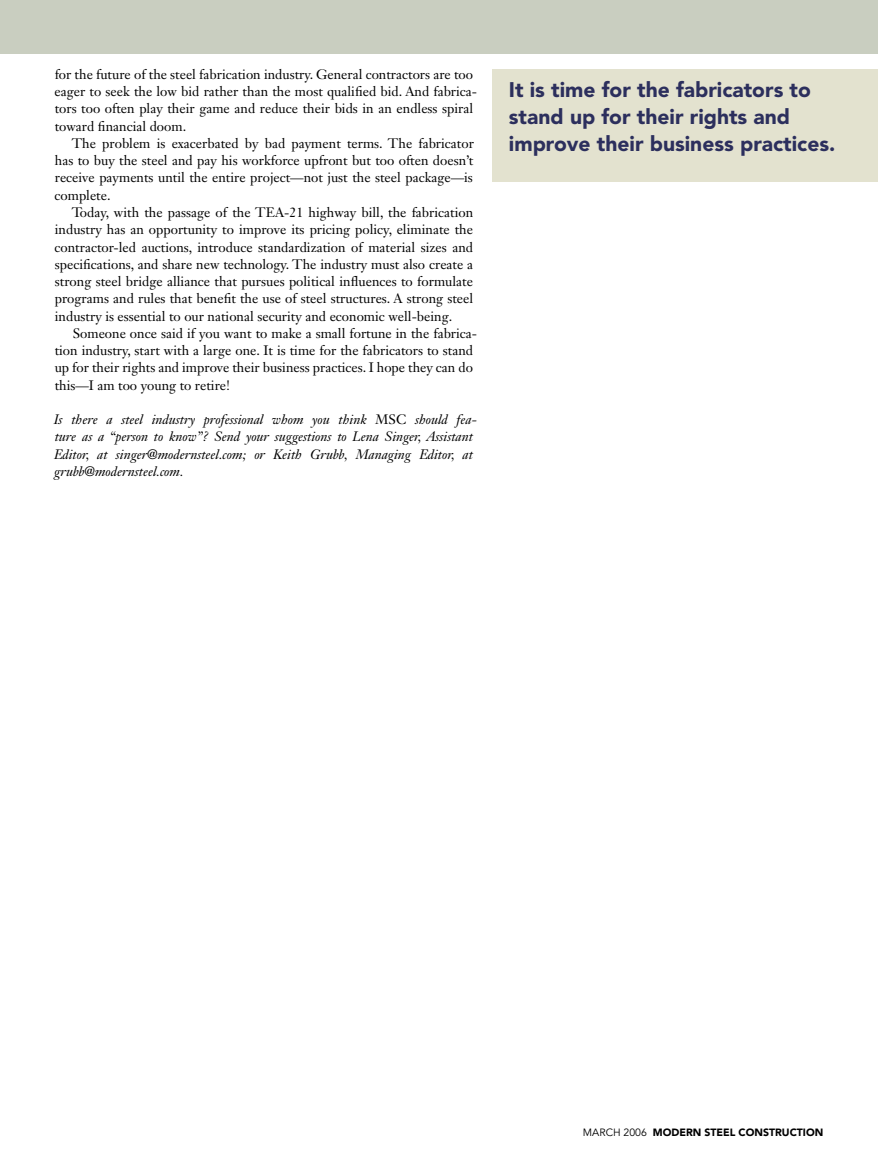
<style>
.page{position:relative;width:878px;height:1175px;background:#fff}
.page>*{position:absolute;margin:0;border:0;box-sizing:border-box;transform-origin:0 0}
.t1{font:900 21px/27px "Avenir LT Std";color:#2c2f5d}
.t2{font:13.5px/17.2px "Janson Text LT Std";color:#000}
.t3{font:italic 13.5px/17.2px "Janson Text LT Std";color:#000}
.t4{font:900 10.5px "Avenir LT Std";color:#000}
.s1{font-style:normal}
.s2{font-weight:400}
</style>
<div class="page">
<div style="left:0;top:0;width:878px;height:54px;background:#c9cec0"></div>
<div style="left:492px;top:69px;width:386px;height:113px;background:#e3e2cf"></div>
<p class="t2" style="left:55px;top:66px;width:424px">for the future of the steel fabrication industry. General contractors are too eager to seek the low bid rather than the most qualified bid. And fabrica&shy;tors too often play their game and reduce their bids in an endless spiral toward financial doom.</p>
<p class="t2" style="left:55px;top:135px;width:421px;text-align:justify;text-indent:17px">The problem is exacerbated by bad payment terms. The fabricator has to buy the steel and pay his workforce upfront but too often doesn’t receive payments until the entire project—not just the steel package—is complete.</p>
<p class="t2" style="left:55px;top:204px;width:420px;text-align:justify;text-indent:17px">Today, with the passage of the TEA-21 highway bill, the fabrication industry has an opportunity to improve its pricing policy, eliminate the contractor-led auctions, introduce standardization of material sizes and specifications, and share new technology. The industry must also create a strong steel bridge alliance that pursues political influences to formulate programs and rules that benefit the use of steel structures. A strong steel industry is essential to our national security and economic well-being.</p>
<p class="t2" style="left:55px;top:324px;width:424px;text-indent:18px">Someone once said if you want to make a small fortune in the fabrica&shy;tion industry, start with a large one. It is time for the fabricators to stand up for their rights and improve their business practices. I hope they can do this—I am too young to retire!</p>
<p class="t3" style="left:54px;top:411px;width:424px">Is there a steel industry professional whom you think <span class="s1">MSC</span> should fea&shy;ture as a “person to know”? Send your suggestions to Lena Singer, Assistant Editor, at singer@modernsteel.com; or Keith Grubb, Managing Editor, at grubb@modernsteel.com.</p>
<h1 class="t1" style="left:509px;top:76px;width:328px">It is time for the fabricators to stand up for their rights and improve their business practices.</h1>
<p class="t4" style="left:583px;top:1125px;width:242px"><span class="s2">MARCH 2006</span> MODERN STEEL CONSTRUCTION</p>
</div>
